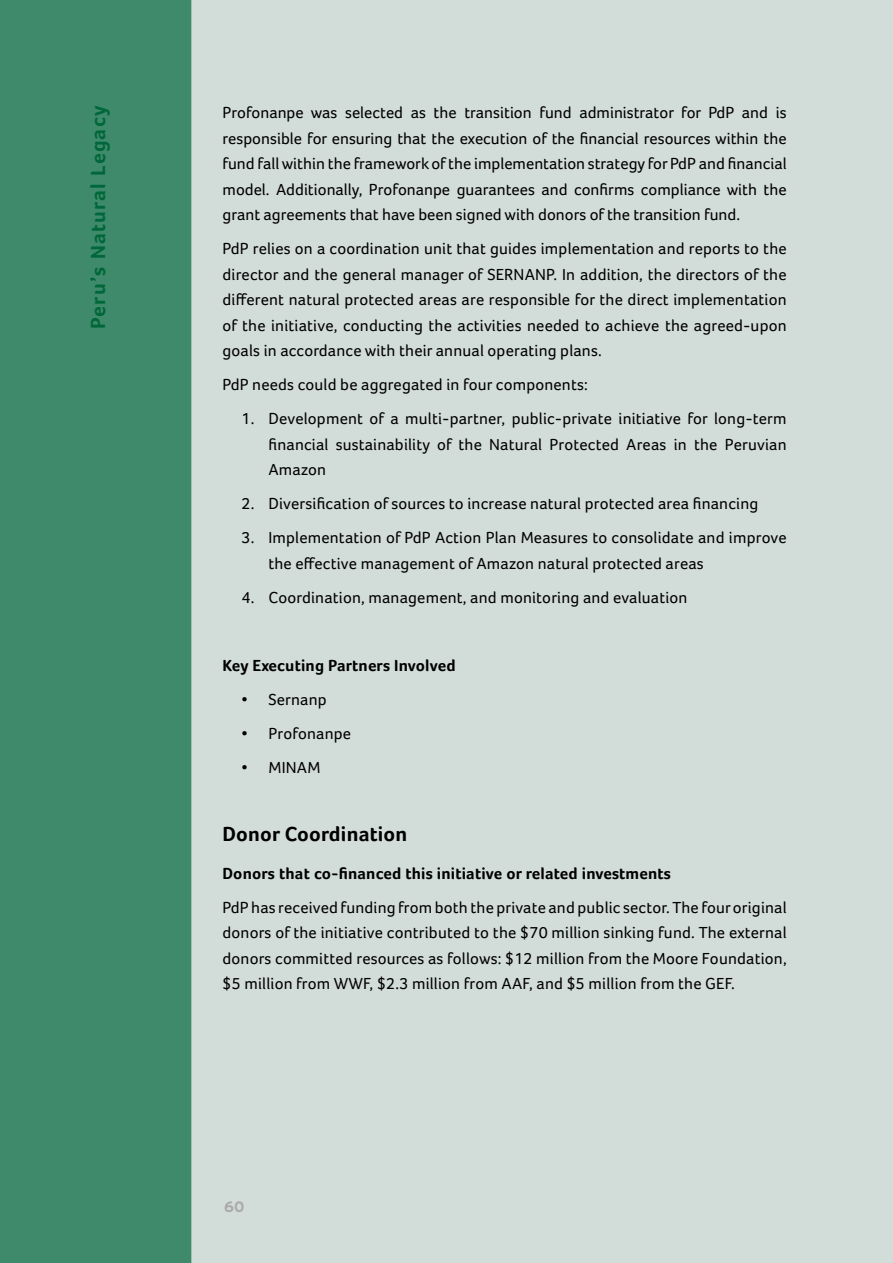
<style>
.page{position:relative;width:893px;height:1263px;background:#fff}
.page>*{position:absolute;margin:0;border:0;box-sizing:border-box;transform-origin:0 0}
.t1{font:700 21px "Foco";letter-spacing:.06em;color:#00673a}
.t2{font:700 21px "Foco";letter-spacing:.01em;color:#000}
.t3{font:16.5px/25.5px "Foco";letter-spacing:.01em;color:#000;text-align:justify}
.t4{font:700 16.5px "Foco";letter-spacing:.01em;color:#000}
.t5{font:700 15px "Interstate";color:#aaa}
</style>
<div class="page">
<div style="left:191px;top:0;width:702px;height:1263px;background:#d2dcd9"></div>
<div style="left:0;top:0;width:191px;height:1263px;background:#3f8a6a"></div>
<p class="t1" style="left:86px;top:329px;width:224px;rotate:-90deg">Peru’s Natural Legacy</p>
<p class="t3" style="left:223px;top:100px;width:566px">Profonanpe was selected as the transition fund administrator for PdP and is responsible for ensuring that the execution of the financial resources within the fund fall within the framework of the implementation strategy for PdP and financial model. Additionally, Profonanpe guarantees and confirms compliance with the grant agreements that have been signed with donors of the transition fund.</p>
<p class="t3" style="left:223px;top:236px;width:566px">PdP relies on a coordination unit that guides implementation and reports to the director and the general manager of SERNANP. In addition, the directors of the different natural protected areas are responsible for the direct implementation of the initiative, conducting the activities needed to achieve the agreed-upon goals in accordance with their annual operating plans.</p>
<p class="t3" style="left:223px;top:372px;width:367px">PdP needs could be aggregated in four components:</p>
<p class="t3" style="left:268px;top:406px;width:520px;text-indent:-27px">1. Development of a multi-partner, public-private initiative for long-term financial sustainability of the Natural Protected Areas in the Peruvian Amazon</p>
<p class="t3" style="left:241px;top:491px;width:518px">2. Diversification of sources to increase natural protected area financing</p>
<p class="t3" style="left:268px;top:525px;width:520px;text-indent:-27px">3. Implementation of PdP Action Plan Measures to consolidate and improve the effective management of Amazon natural protected areas</p>
<p class="t3" style="left:241px;top:584px;width:448px">4. Coordination, management, and monitoring and evaluation</p>
<p class="t4" style="left:223px;top:655px;width:235px">Key Executing Partners Involved</p>
<p class="t3" style="left:241px;top:686px;width:87px">• Sernanp</p>
<p class="t3" style="left:241px;top:720px;width:111px">• Profonanpe</p>
<p class="t3" style="left:241px;top:754px;width:81px">• MINAM</p>
<p class="t2" style="left:223px;top:821px;width:186px">Donor Coordination</p>
<p class="t4" style="left:223px;top:864px;width:450px">Donors that co-financed this initiative or related investments</p>
<p class="t3" style="left:223px;top:894px;width:566px">PdP has received funding from both the private and public sector. The four original donors of the initiative contributed to the $70 million sinking fund. The external donors committed resources as follows: $12 million from the Moore Foundation, $5 million from WWF, $2.3 million from AAF, and $5 million from the GEF.</p>
<p class="t5" style="left:224px;top:1198px;width:22px">60</p>
</div>
